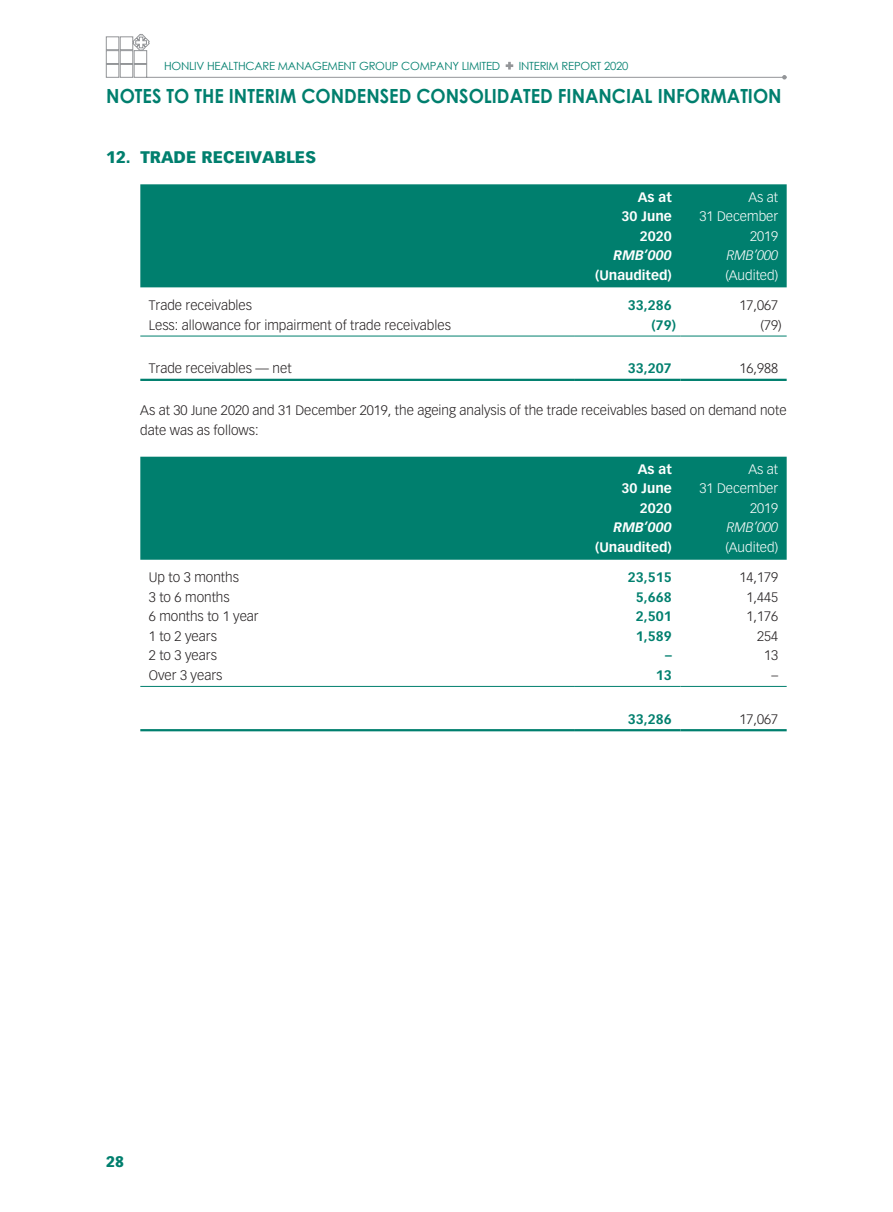
<style>
.page{position:relative;width:893px;height:1212px;background:#fff}
.page>*{position:absolute;margin:0;border:0;box-sizing:border-box;transform-origin:0 0}
.t1{font:700 19.5px "Century Gothic";color:#007f6e;scale:.93 1}
.t2{font:900 16.5px "Vectora LT Std";color:#007f6e}
.t3{font:900 15px "Vectora LT Std";color:#007f6e}
.t4{font:300 13.5px/19.5px "Vectora LT Std";color:#231f20}
.t5{font:300 13.5px/19.5px "Vectora LT Std";color:#fff;text-align:right}
.t6{font:700 13.5px/19.5px "Vectora LT Std";color:#fff;text-align:right}
.t7{font:700 13.5px "Vectora LT Std";color:#007f6e}
.t8{font:italic 700 13.5px "Vectora LT Std";color:#fff}
.t9{font:italic 300 13.5px "Vectora LT Std";color:#fff}
.t10{font:11.25px "Century Gothic";letter-spacing:-.02em;color:#007f6e}
</style>
<div class="page">
<div style="left:106px;top:36px;width:13px;height:14px;border:1px solid #939598"></div>
<div style="left:106px;top:50px;width:13px;height:14px;border:1px solid #939598"></div>
<div style="left:106px;top:64px;width:13px;height:14px;border:1px solid #939598"></div>
<div style="left:120px;top:36px;width:13px;height:14px;border:1px solid #939598"></div>
<div style="left:120px;top:50px;width:13px;height:14px;border:1px solid #939598"></div>
<div style="left:120px;top:64px;width:13px;height:14px;border:1px solid #939598"></div>
<div style="left:134px;top:50px;width:13px;height:14px;border:1px solid #939598"></div>
<svg style="left:132px;top:34px;width:18px;height:18px"></svg>
<svg style="left:133px;top:62px;width:654px;height:18px"></svg>
<div style="left:140px;top:184px;width:647px;height:103px;background:#007f6e"></div>
<hr style="left:140px;top:336px;width:434px;height:1px;background:#007f6e">
<hr style="left:574px;top:336px;width:106px;height:1px;background:#007f6e">
<hr style="left:680px;top:336px;width:107px;height:1px;background:#007f6e">
<hr style="left:140px;top:379px;width:434px;height:2px;background:#007f6e">
<hr style="left:574px;top:379px;width:106px;height:2px;background:#007f6e">
<hr style="left:680px;top:379px;width:107px;height:2px;background:#007f6e">
<div style="left:140px;top:457px;width:647px;height:103px;background:#007f6e"></div>
<hr style="left:140px;top:686px;width:434px;height:1px;background:#007f6e">
<hr style="left:574px;top:686px;width:106px;height:1px;background:#007f6e">
<hr style="left:680px;top:686px;width:107px;height:1px;background:#007f6e">
<hr style="left:140px;top:729px;width:434px;height:2px;background:#007f6e">
<hr style="left:574px;top:729px;width:106px;height:2px;background:#007f6e">
<hr style="left:680px;top:729px;width:107px;height:2px;background:#007f6e">
<p class="t10" style="left:164px;top:58px;width:338px">HONLIV HEALTHCARE MANAGEMENT GROUP COMPANY LIMITED</p>
<p class="t10" style="left:519px;top:58px;width:111px">INTERIM REPORT 2020</p>
<h1 class="t1" style="left:106px;top:81px;width:728px">NOTES TO THE INTERIM CONDENSED CONSOLIDATED FINANCIAL INFORMATION</h1>
<p class="t2" style="left:106px;top:146px;width:211px">12. TRADE RECEIVABLES</p>
<p class="t6" style="left:622px;top:187px;width:52px">As at<br>30 June<br>2020</p>
<p class="t5" style="left:700px;top:187px;width:80px">As at<br>31 December<br>2019</p>
<p class="t8" style="left:614px;top:247px;width:60px">RMB’000</p>
<p class="t9" style="left:727px;top:247px;width:53px">RMB’000</p>
<p class="t6" style="left:595px;top:265px;width:78px">(Unaudited)</p>
<p class="t5" style="left:725px;top:265px;width:54px">(Audited)</p>
<p class="t4" style="left:149px;top:296px;width:105px">Trade receivables</p>
<p class="t7" style="left:628px;top:297px;width:45px">33,286</p>
<p class="t4" style="left:739px;top:296px;width:40px">17,067</p>
<p class="t4" style="left:149px;top:315px;width:304px">Less: allowance for impairment of trade receivables</p>
<p class="t7" style="left:652px;top:317px;width:26px">(79)</p>
<p class="t4" style="left:761px;top:315px;width:23px">(79)</p>
<p class="t4" style="left:149px;top:359px;width:144px">Trade receivables — net</p>
<p class="t7" style="left:628px;top:360px;width:45px">33,207</p>
<p class="t4" style="left:739px;top:359px;width:40px">16,988</p>
<p class="t4" style="left:140px;top:401px;width:648px">As at 30 June 2020 and 31 December 2019, the ageing analysis of the trade receivables based on demand note date was as follows:</p>
<p class="t6" style="left:622px;top:459px;width:52px">As at<br>30 June<br>2020</p>
<p class="t5" style="left:700px;top:459px;width:80px">As at<br>31 December<br>2019</p>
<p class="t8" style="left:614px;top:519px;width:60px">RMB’000</p>
<p class="t9" style="left:727px;top:519px;width:53px">RMB’000</p>
<p class="t6" style="left:595px;top:537px;width:78px">(Unaudited)</p>
<p class="t5" style="left:725px;top:537px;width:54px">(Audited)</p>
<p class="t4" style="left:149px;top:568px;width:92px">Up to 3 months</p>
<p class="t7" style="left:628px;top:569px;width:45px">23,515</p>
<p class="t4" style="left:739px;top:568px;width:40px">14,179</p>
<p class="t4" style="left:149px;top:587px;width:82px">3 to 6 months</p>
<p class="t7" style="left:636px;top:589px;width:37px">5,668</p>
<p class="t4" style="left:747px;top:587px;width:33px">1,445</p>
<p class="t4" style="left:149px;top:607px;width:111px">6 months to 1 year</p>
<p class="t7" style="left:636px;top:608px;width:37px">2,501</p>
<p class="t4" style="left:747px;top:607px;width:33px">1,176</p>
<p class="t4" style="left:149px;top:626px;width:70px">1 to 2 years</p>
<p class="t7" style="left:636px;top:628px;width:37px">1,589</p>
<p class="t4" style="left:757px;top:626px;width:23px">254</p>
<p class="t4" style="left:149px;top:646px;width:70px">2 to 3 years</p>
<p class="t7" style="left:665px;top:647px;width:8px">–</p>
<p class="t4" style="left:764px;top:646px;width:16px">13</p>
<p class="t4" style="left:149px;top:665px;width:75px">Over 3 years</p>
<p class="t7" style="left:656px;top:667px;width:17px">13</p>
<p class="t4" style="left:771px;top:665px;width:8px">–</p>
<p class="t7" style="left:628px;top:710px;width:45px">33,286</p>
<p class="t4" style="left:739px;top:709px;width:40px">17,067</p>
<p class="t3" style="left:106px;top:1152px;width:19px">28</p>
</div>
